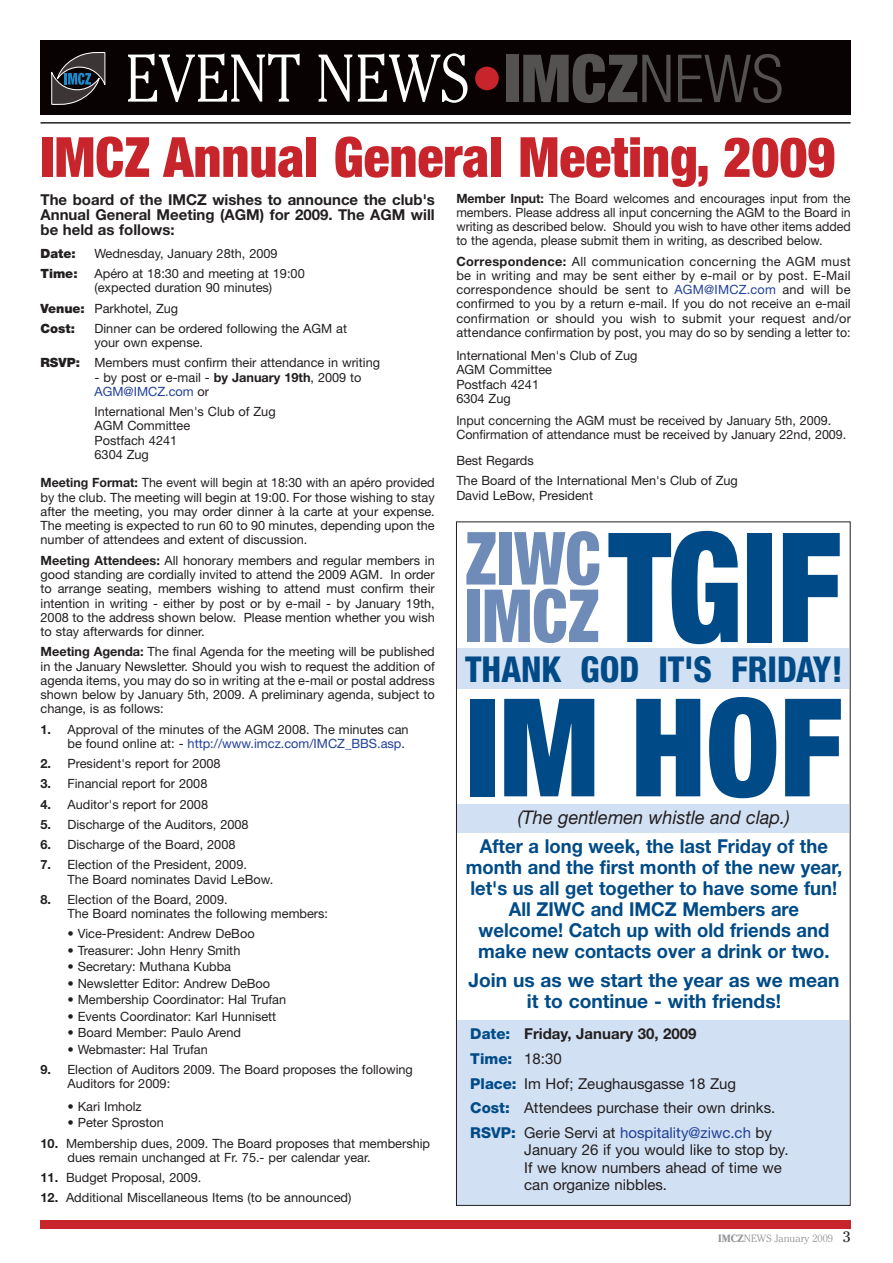
<style>
.page{position:relative;width:893px;height:1263px;background:#fff}
.page>*{position:absolute;margin:0;border:0;box-sizing:border-box;transform-origin:0 0}
.t1{font:900 condensed 136.5px "Helvetica Neue";color:#004b87}
.t2{font:900 condensed 73.35px/57.4px "Helvetica Neue";color:#6f8cb8;scale:.9 1}
.t3{font:300 66.9px "Cheltenham";color:#fff;scale:.87 1}
.t4{font:900 condensed 55.5px "Helvetica Neue";color:#c8242b}
.t5{font:800 condensed 35.7px "Helvetica Neue";color:#004b87}
.t6{font:700 19.2px/21px "Helvetica Neue";color:#004b87;text-align:center;scale:.96 1}
.t7{font:700 19.2px/21px "Helvetica Neue";color:#004b87;text-align:center}
.t8{font:italic 18.75px "Helvetica Neue";color:#231f20}
.t9{font:15px/24.8px "Helvetica Neue";color:#231f20}
.t10{font:700 15px/15px "Helvetica Neue";color:#231f20;text-align:justify}
.t11{font:12.75px/14.2px "Helvetica Neue";color:#231f20}
.t12{font:900 12.75px "Helvetica Neue";color:#231f20}
.t13{font:300 10.5px "Cheltenham";color:#939598}
.s1{font-family:"Helvetica Neue";font-weight:900;font-stretch:condensed;font-size:66.3px;color:#c8242b}
.s2{font-family:"Helvetica Neue";font-weight:900;font-stretch:condensed;font-size:66.3px;color:#545151}
.s3{font-family:"Helvetica Neue";font-stretch:condensed;font-size:66.3px;color:#545151}
.s4{font-weight:900}
.s5{font-weight:700}
.s6{color:#224099}
.s7{font-size:152.7px;color:#004b87}
.s8{font-weight:800;color:#004b87}
.s9{font-weight:400;font-size:15px;color:#231f20}
</style>
<div class="page">
<div style="left:40px;top:41px;width:810px;height:74px;background:#080302"></div>
<svg style="left:51px;top:52px;width:54px;height:53px"></svg>
<hr style="left:40px;top:122px;width:810px;height:2px;background:#231f20">
<div style="left:40px;top:1220px;width:810px;height:9px;background:#c8242b"></div>
<div style="left:457px;top:648px;width:392px;height:41px;background:#d1e0f2"></div>
<div style="left:456px;top:804px;width:393px;height:29px;background:#d1e0f2"></div>
<div style="left:456px;top:1020px;width:393px;height:184px;background:#d1e0f2"></div>
<h3 class="t3" style="left:126px;top:52px;width:758px">EVENT NEWS<span class="s1">•</span><span class="s2">IMCZ</span><span class="s3">NEWS</span></h3>
<h3 class="t4" style="left:40px;top:137px;width:796px">IMCZ Annual General Meeting, 2009</h3>
<p class="t10" style="left:40px;top:191px;width:396px">The board of the IMCZ wishes to announce the club's Annual General Meeting (AGM) for 2009. The AGM will be held as follows:</p>
<p class="t12" style="left:40px;top:249px;width:37px">Date:</p>
<p class="t11" style="left:94px;top:248px;width:185px">Wednesday, January 28th, 2009</p>
<p class="t12" style="left:40px;top:269px;width:39px">Time:</p>
<p class="t11" style="left:94px;top:268px;width:212px">Apéro at 18:30 and meeting at 19:00 (expected duration 90 minutes)</p>
<p class="t11" style="left:40px;top:299px;width:139px;line-height:20.2px"><span class="s4">Venue:</span> Parkhotel, Zug<br><span class="s4">Cost:</span></p>
<p class="t11" style="left:94px;top:323px;width:254px">Dinner can be ordered following the AGM at your own expense.</p>
<p class="t11" style="left:40px;top:357px;width:341px"><span class="s4">RSVP:</span> Members must confirm their attendance in writing</p>
<p class="t11" style="left:94px;top:371px;width:269px">- by post or e-mail - <span class="s5">by January 19th</span>, 2009 to<br><span class="s6">AGM@IMCZ.com</span> or</p>
<p class="t11" style="left:94px;top:406px;width:183px">International Men's Club of Zug<br>AGM Committee<br>Postfach 4241<br>6304 Zug</p>
<p class="t11" style="left:40px;top:477px;width:396px;text-align:justify"><span class="s5">Meeting Format:</span> The event will begin at 18:30 with an apéro provided by the club. The meeting will begin at 19:00. For those wishing to stay after the meeting, you may order dinner à la carte at your expense.<br>The meeting is expected to run 60 to 90 minutes, depending upon the number of attendees and extent of discussion.</p>
<p class="t11" style="left:40px;top:554px;width:396px;text-align:justify"><span class="s5">Meeting Attendees:</span> All honorary members and regular members in good standing are cordially invited to attend the 2009 AGM. In order to arrange seating, members wishing to attend must confirm their intention in writing - either by post or by e-mail - by January 19th, 2008 to the address shown below. Please mention whether you wish to stay afterwards for dinner.</p>
<p class="t11" style="left:40px;top:646px;width:396px;text-align:justify"><span class="s5">Meeting Agenda:</span> The final Agenda for the meeting will be published in the January Newsletter. Should you wish to request the addition of agenda items, you may do so in writing at the e-mail or postal address shown below by January 5th, 2009. A preliminary agenda, subject to change, is as follows:</p>
<p class="t11" style="left:40px;top:723px;width:370px;text-align:right"><span class="s5">1.</span> Approval of the minutes of the AGM 2008. The minutes can be found online at: - <span class="s6">http://www.imcz.com/IMCZ_BBS.asp</span>.</p>
<p class="t11" style="left:40px;top:758px;width:182px"><span class="s5">2.</span> President's report for 2008</p>
<p class="t11" style="left:40px;top:778px;width:168px"><span class="s5">3.</span> Financial report for 2008</p>
<p class="t11" style="left:40px;top:798px;width:169px"><span class="s5">4.</span> Auditor's report for 2008</p>
<p class="t11" style="left:40px;top:818px;width:210px"><span class="s5">5.</span> Discharge of the Auditors, 2008</p>
<p class="t11" style="left:40px;top:839px;width:197px"><span class="s5">6.</span> Discharge of the Board, 2008</p>
<p class="t11" style="left:68px;top:859px;width:207px;text-indent:-27px"><span class="s5">7.</span> Election of the President, 2009.<br>The Board nominates David LeBow.</p>
<p class="t11" style="left:68px;top:893px;width:262px;text-indent:-27px"><span class="s5">8.</span> Election of the Board, 2009.<br>The Board nominates the following members:</p>
<p class="t11" style="left:68px;top:928px;width:189px">• Vice-President: Andrew DeBoo</p>
<p class="t11" style="left:68px;top:944px;width:174px">• Treasurer: John Henry Smith</p>
<p class="t11" style="left:68px;top:961px;width:165px">• Secretary: Muthana Kubba</p>
<p class="t11" style="left:68px;top:977px;width:204px">• Newsletter Editor: Andrew DeBoo</p>
<p class="t11" style="left:68px;top:994px;width:220px">• Membership Coordinator: Hal Trufan</p>
<p class="t11" style="left:68px;top:1010px;width:210px">• Events Coordinator: Karl Hunnisett</p>
<p class="t11" style="left:68px;top:1027px;width:175px">• Board Member: Paulo Arend</p>
<p class="t11" style="left:68px;top:1043px;width:142px">• Webmaster: Hal Trufan</p>
<p class="t11" style="left:68px;top:1064px;width:347px;text-indent:-27px"><span class="s5">9.</span> Election of Auditors 2009. The Board proposes the following<br>Auditors for 2009:</p>
<p class="t11" style="left:68px;top:1100px;width:76px">• Kari Imholz</p>
<p class="t11" style="left:68px;top:1117px;width:98px">• Peter Sproston</p>
<p class="t11" style="left:68px;top:1137px;width:364px;text-indent:-27px"><span class="s5">10.</span> Membership dues, 2009. The Board proposes that membership dues remain unchanged at Fr. 75.- per calendar year.</p>
<p class="t11" style="left:40px;top:1172px;width:162px"><span class="s5">11.</span> Budget Proposal, 2009.</p>
<p class="t11" style="left:40px;top:1192px;width:312px"><span class="s5">12.</span> Additional Miscellaneous Items (to be announced)</p>
<p class="t11" style="left:456px;top:192px;width:396px;text-align:justify"><span class="s5">Member Input:</span> The Board welcomes and encourages input from the members. Please address all input concerning the AGM to the Board in writing as described below. Should you wish to have other items added to the agenda, please submit them in writing, as described below.</p>
<p class="t11" style="left:456px;top:255px;width:396px;text-align:justify"><span class="s5">Correspondence:</span> All communication concerning the AGM must be in writing and may be sent either by e-mail or by post. E-Mail correspondence should be sent to <span class="s6">AGM@IMCZ.com</span> and will be confirmed to you by a return e-mail. If you do not receive an e-mail confirmation or should you wish to submit your request and/or attendance confirmation by post, you may do so by sending a letter to:</p>
<p class="t11" style="left:456px;top:350px;width:183px">International Men's Club of Zug<br>AGM Committee<br>Postfach 4241<br>6304 Zug</p>
<p class="t11" style="left:456px;top:414px;width:391px">Input concerning the AGM must be received by January 5th, 2009.<br>Confirmation of attendance must be received by January 22nd, 2009.</p>
<p class="t11" style="left:456px;top:452px;width:283px;line-height:20.2px">Best Regards<br>The Board of the International Men's Club of Zug</p>
<p class="t11" style="left:456px;top:489px;width:138px">David LeBow, President</p>
<h2 class="t2" style="left:465px;top:536px;width:420px">ZIWC<br>IMCZ <span class="s7">TGIF</span></h2>
<h3 class="t5" style="left:465px;top:656px;width:379px">THANK GOD IT'S FRIDAY!</h3>
<h1 class="t1" style="left:465px;top:699px;width:379px">IM HOF</h1>
<h3 class="t8" style="left:518px;top:806px;width:274px">(The gentlemen whistle and clap.)</h3>
<h3 class="t6" style="left:466px;top:835px;width:393px">After a long week, the last Friday of the month and the first month of the new year, let's us all get together to have some fun!<br>All ZIWC and IMCZ Members are welcome! Catch up with old friends and make new contacts over a drink or two.</h3>
<h3 class="t7" style="left:468px;top:970px;width:373px">Join us as we start the year as we mean it to continue - with friends!</h3>
<p class="t9" style="left:470px;top:1023px;width:307px"><span class="s8">Date:</span> <span class="s5">Friday, January 30, 2009<br></span><span class="s8">Time:</span> 18:30<br><span class="s8">Place:</span> Im Hof; Zeughausgasse 18 Zug <span class="s8">Cost:</span> Attendees purchase their own drinks.<br><span class="s8">RSVP:</span> Gerie Servi at <span class="s6">hospitality@ziwc.ch</span> by</p>
<p class="t9" style="left:524px;top:1143px;width:266px;line-height:17.2px">January 26 if you would like to stop by.<br>If we know numbers ahead of time we can organize nibbles.</p>
<p class="t13" style="left:718px;top:1234px;width:134px"><span class="s5">IMCZ</span>NEWS January 2009 <span class="s9">3</span></p>
</div>
